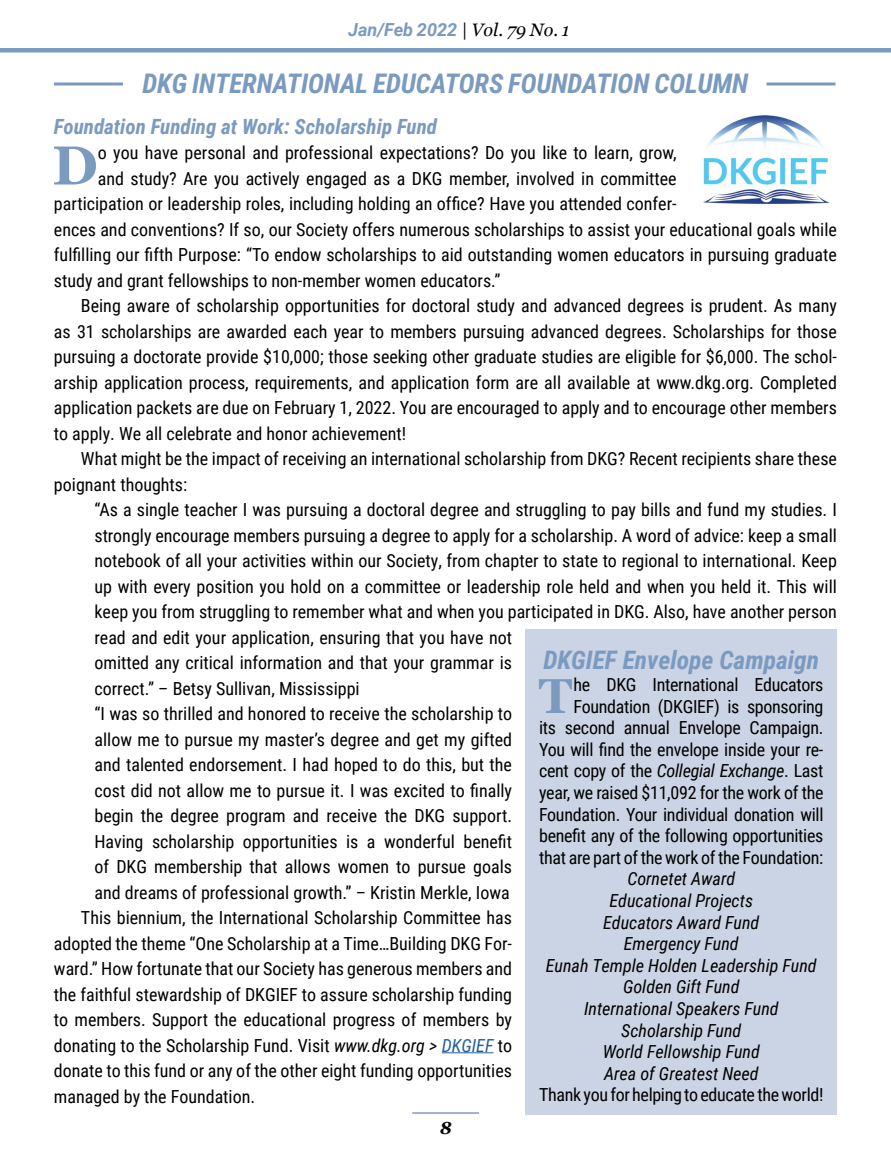
<style>
.page{position:relative;width:891px;height:1161px;background:#fff}
.page>*{position:absolute;margin:0;border:0;box-sizing:border-box;transform-origin:0 0}
.t1{font:700 54.75px "Georgia";color:#7b9ac0}
.t2{font:700 49.2px "Georgia";color:#7b9ac0}
.t3{font:italic 700 27px "Roboto Condensed";letter-spacing:-.005em;color:#7b9ac0}
.t4{font:italic 700 25.5px "Roboto Condensed";color:#7b9ac0}
.t5{font:italic 700 21px "Roboto Condensed";color:#7b9ac0}
.t6{font:18px/21.6px "Roboto Condensed";color:#000;text-align:right}
.t7{font:italic 18px/21.6px "Roboto Condensed";color:#000;text-align:center}
.t8{font:18px "Roboto Condensed";letter-spacing:-.02em;color:#000}
.t9{font:italic 700 18px "Roboto";color:#7b9ac0}
.t10{font:italic 700 17.4px "Georgia";color:#000}
.s1{font-family:"Georgia";font-weight:400;color:#000}
.s2{font-style:italic}
.s3{font-style:italic;color:#215e9e}
</style>
<div class="page">
<hr style="left:412px;top:1112px;width:67px;height:2px;background:#7b9ac0">
<hr style="left:0;top:48px;width:891px;height:4px;background:#7b9ac0">
<svg style="left:766px;top:82px;width:70px;height:4px"></svg>
<svg style="left:54px;top:82px;width:69px;height:4px"></svg>
<hr style="left:442px;top:1052px;width:52px;height:1px;background:#215e9e">
<img style="left:703px;top:115px;width:127px;height:89px">
<div style="left:526px;top:629px;width:311px;height:486px;background:#cbd4e4"></div>
<p class="t9" style="left:348px;top:17px;width:223px">Jan/Feb 2022 <span class="s1">| Vol. 79 No. 1</span></p>
<h3 class="t3" style="left:142px;top:64px;width:608px">DKG INTERNATIONAL EDUCATORS FOUNDATION COLUMN</h3>
<p class="t5" style="left:54px;top:111px;width:385px">Foundation Funding at Work: Scholarship Fund</p>
<h1 class="t1" style="left:52px;top:130px;width:47px">D</h1>
<p class="t6" style="left:98px;top:141px;width:580px">o you have personal and professional expectations? Do you like to learn, grow,</p>
<p class="t6" style="left:98px;top:167px;width:580px">and study? Are you actively engaged as a DKG member, involved in committee</p>
<p class="t6" style="left:54px;top:192px;width:624px">participation or leadership roles, including holding an office? Have you attended confer-</p>
<p class="t6" style="left:54px;top:218px;width:785px">ences and conventions? If so, our Society offers numerous scholarships to assist your educational goals while</p>
<p class="t6" style="left:54px;top:243px;width:784px">fulfilling our fifth Purpose: “To endow scholarships to aid outstanding women educators in pursuing graduate</p>
<p class="t6" style="left:54px;top:269px;width:448px">study and grant fellowships to non-member women educators.”</p>
<p class="t6" style="left:81px;top:294px;width:757px">Being aware of scholarship opportunities for doctoral study and advanced degrees is prudent. As many</p>
<p class="t6" style="left:54px;top:320px;width:784px">as 31 scholarships are awarded each year to members pursuing advanced degrees. Scholarships for those</p>
<p class="t6" style="left:54px;top:345px;width:784px">pursuing a doctorate provide $10,000; those seeking other graduate studies are eligible for $6,000. The schol-</p>
<p class="t6" style="left:54px;top:371px;width:784px">arship application process, requirements, and application form are all available at www.dkg.org. Completed</p>
<p class="t6" style="left:54px;top:396px;width:785px">application packets are due on February 1, 2022. You are encouraged to apply and to encourage other members</p>
<p class="t6" style="left:54px;top:422px;width:354px">to apply. We all celebrate and honor achievement!</p>
<p class="t6" style="left:81px;top:447px;width:758px">What might be the impact of receiving an international scholarship from DKG? Recent recipients share these</p>
<p class="t6" style="left:54px;top:473px;width:135px">poignant thoughts:</p>
<p class="t6" style="left:94px;top:498px;width:744px">“As a single teacher I was pursuing a doctoral degree and struggling to pay bills and fund my studies. I</p>
<p class="t6" style="left:94px;top:524px;width:744px">strongly encourage members pursuing a degree to apply for a scholarship. A word of advice: keep a small</p>
<p class="t6" style="left:94px;top:549px;width:744px">notebook of all your activities within our Society, from chapter to state to regional to international. Keep</p>
<p class="t6" style="left:94px;top:575px;width:744px">up with every position you hold on a committee or leadership role held and when you held it. This will</p>
<p class="t6" style="left:94px;top:600px;width:744px">keep you from struggling to remember what and when you participated in DKG. Also, have another person</p>
<p class="t6" style="left:94px;top:626px;width:419px">read and edit your application, ensuring that you have not</p>
<p class="t6" style="left:94px;top:651px;width:419px">omitted any critical information and that your grammar is</p>
<p class="t6" style="left:94px;top:677px;width:267px">correct.” – Betsy Sullivan, Mississippi</p>
<p class="t6" style="left:94px;top:702px;width:419px">“I was so thrilled and honored to receive the scholarship to</p>
<p class="t6" style="left:94px;top:728px;width:419px">allow me to pursue my master’s degree and get my gifted</p>
<p class="t6" style="left:94px;top:753px;width:419px">and talented endorsement. I had hoped to do this, but the</p>
<p class="t6" style="left:94px;top:779px;width:419px">cost did not allow me to pursue it. I was excited to finally</p>
<p class="t6" style="left:94px;top:804px;width:419px">begin the degree program and receive the DKG support.</p>
<p class="t6" style="left:94px;top:830px;width:419px">Having scholarship opportunities is a wonderful benefit</p>
<p class="t6" style="left:94px;top:855px;width:419px">of DKG membership that allows women to pursue goals</p>
<p class="t6" style="left:94px;top:881px;width:417px">and dreams of professional growth.” – Kristin Merkle, Iowa</p>
<p class="t6" style="left:81px;top:906px;width:433px">This biennium, the International Scholarship Committee has</p>
<p class="t6" style="left:54px;top:932px;width:460px">adopted the theme “One Scholarship at a Time…Building DKG For-</p>
<p class="t6" style="left:54px;top:957px;width:460px">ward.” How fortunate that our Society has generous members and</p>
<p class="t6" style="left:54px;top:983px;width:460px">the faithful stewardship of DKGIEF to assure scholarship funding</p>
<p class="t6" style="left:54px;top:1008px;width:460px">to members. Support the educational progress of members by</p>
<p class="t6" style="left:54px;top:1034px;width:460px">donating to the Scholarship Fund. Visit <span class="s2">www.dkg.org &gt;</span> <span class="s3">DKGIEF</span> to</p>
<p class="t6" style="left:54px;top:1059px;width:460px">donate to this fund or any of the other eight funding opportunities</p>
<p class="t6" style="left:54px;top:1085px;width:203px">managed by the Foundation.</p>
<h3 class="t4" style="left:543px;top:642px;width:277px">DKGIEF Envelope Campaign</h3>
<h2 class="t2" style="left:539px;top:664px;width:35px">T</h2>
<p class="t6" style="left:539px;top:673px;width:286px">he DKG International Educators Foundation (DKGIEF) is sponsoring<br>its second annual Envelope Campaign.<br>You will find the envelope inside your re&shy;cent copy of the <span class="s2">Collegial Exchange</span>. Last year, we raised $11,092 for the work of the Foundation. Your individual donation will benefit any of the following opportunities that are part of the work of the Foundation:</p>
<p class="t7" style="left:546px;top:867px;width:272px">Cornetet Award<br>Educational Projects<br>Educators Award Fund<br>Emergency Fund<br>Eunah Temple Holden Leadership Fund<br>Golden Gift Fund<br>International Speakers Fund<br>Scholarship Fund<br>World Fellowship Fund<br>Area of Greatest Need</p>
<p class="t8" style="left:539px;top:1082px;width:286px">Thank you for helping to educate the world!</p>
<p class="t10" style="left:440px;top:1117px;width:13px">8</p>
</div>
